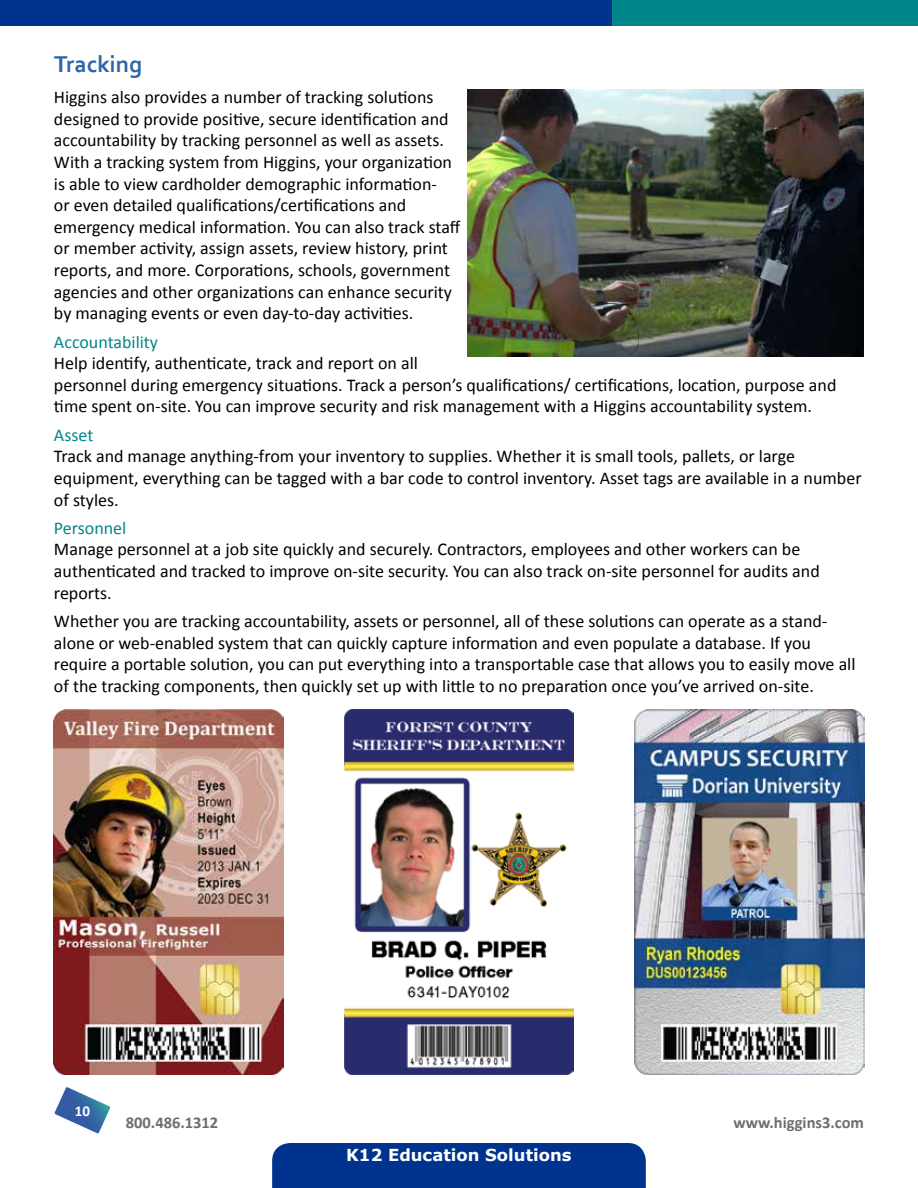
<style>
.page{position:relative;width:918px;height:1188px;background:#fff}
.page>*{position:absolute;margin:0;border:0;box-sizing:border-box;transform-origin:0 0}
.t1{font:700 24px "Corbel";color:#2c66a6}
.t2{font:18px/21.6px "Calibri";color:#000}
.t3{font:18px "Calibri";color:#00858a}
.t4{font:700 16.5px "Calibri";color:#6d6e71}
.t5{font:700 16.5px "Verdana";color:#fff}
.t6{font:700 15px "Calibri";color:#fff}
</style>
<div class="page">
<div style="left:0;top:0;width:612px;height:26px;background:#00338d"></div>
<div style="left:612px;top:0;width:306px;height:26px;background:#00858a"></div>
<svg style="left:54px;top:1086px;width:57px;height:48px"></svg>
<div style="left:272px;top:1143px;width:374px;height:45px;background:#00338d"></div>
<img style="left:54px;top:710px;width:229px;height:364px">
<img style="left:344px;top:710px;width:230px;height:364px">
<img style="left:634px;top:710px;width:230px;height:364px">
<img style="left:468px;top:90px;width:396px;height:267px">
<h1 class="t1" style="left:54px;top:49px;width:90px">Tracking</h1>
<p class="t2" style="left:54px;top:86px;width:408px">Higgins also provides a number of tracking solutions designed to provide positive, secure identification and accountability by tracking personnel as well as assets.<br>With a tracking system from Higgins, your organization is able to view cardholder demographic information-<br>or even detailed qualifications/certifications and emergency medical information. You can also track staff or member activity, assign assets, review history, print reports, and more. Corporations, schools, government agencies and other organizations can enhance security by managing events or even day-to-day activities.</p>
<p class="t3" style="left:54px;top:330px;width:106px">Accountability</p>
<p class="t2" style="left:54px;top:352px;width:784px">Help identify, authenticate, track and report on all<br>personnel during emergency situations. Track a person’s qualifications/ certifications, location, purpose and time spent on-site. You can improve security and risk management with a Higgins accountability system.</p>
<p class="t3" style="left:54px;top:423px;width:41px">Asset</p>
<p class="t2" style="left:54px;top:446px;width:809px">Track and manage anything-from your inventory to supplies. Whether it is small tools, pallets, or large equipment, everything can be tagged with a bar code to control inventory. Asset tags are available in a number of styles.</p>
<p class="t3" style="left:54px;top:517px;width:74px">Personnel</p>
<p class="t2" style="left:54px;top:539px;width:767px">Manage personnel at a job site quickly and securely. Contractors, employees and other workers can be authenticated and tracked to improve on-site security. You can also track on-site personnel for audits and reports.</p>
<p class="t2" style="left:54px;top:610px;width:803px">Whether you are tracking accountability, assets or personnel, all of these solutions can operate as a stand&shy;alone or web-enabled system that can quickly capture information and even populate a database. If you require a portable solution, you can put everything into a transportable case that allows you to easily move all of the tracking components, then quickly set up with little to no preparation once you’ve arrived on-site.</p>
<p class="t6" style="left:75px;top:1101px;width:17px">10</p>
<p class="t4" style="left:126px;top:1112px;width:94px">800.486.1312</p>
<p class="t4" style="left:733px;top:1112px;width:132px">www.higgins3.com</p>
<p class="t5" style="left:346px;top:1143px;width:227px">K12 Education Solutions</p>
</div>
